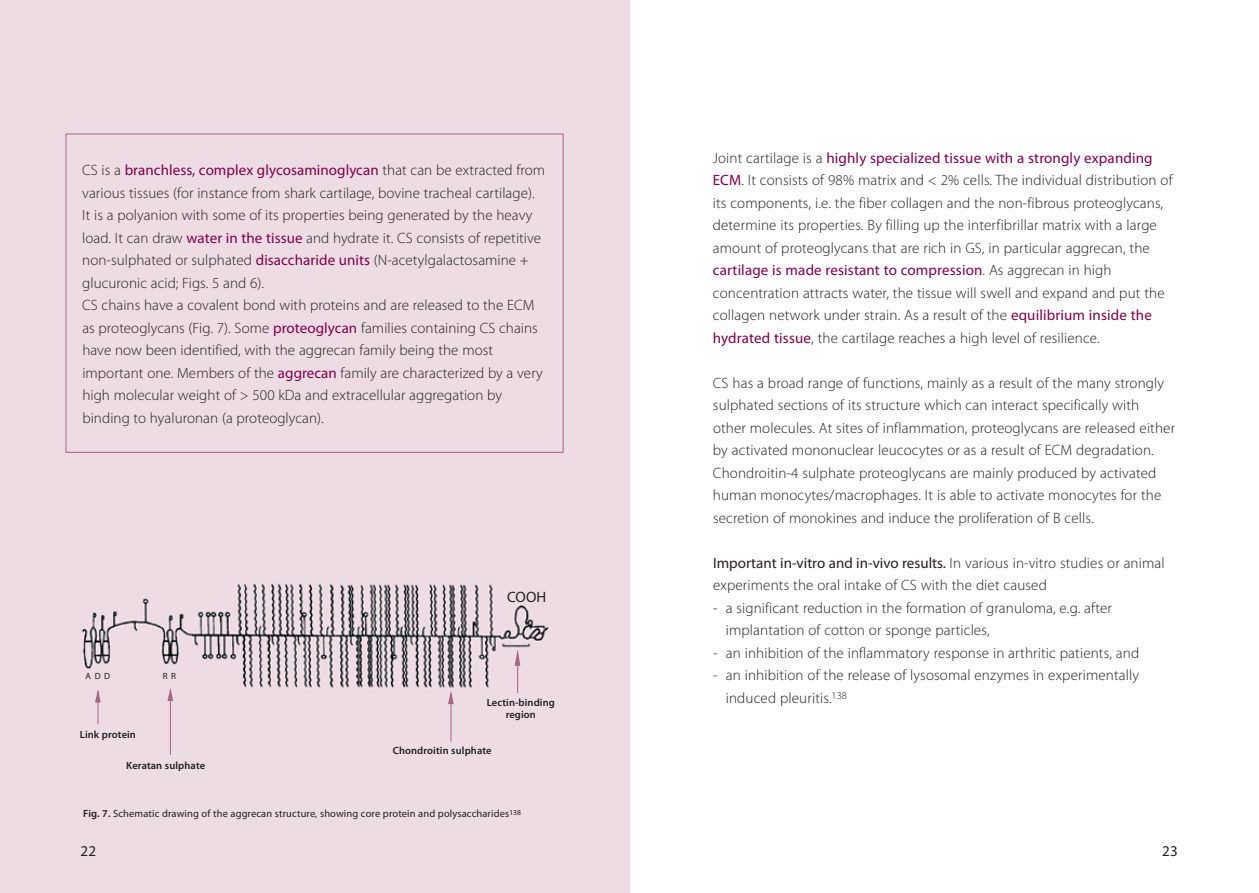
<style>
.page{position:relative;width:1259px;height:893px;background:#fff}
.page>*{position:absolute;margin:0;border:0;box-sizing:border-box;transform-origin:0 0}
.t1{font:300 15px/22.5px "Myriad Pro";letter-spacing:.01em;color:#231f20}
.t2{font:15px "Myriad Pro";letter-spacing:.01em;color:#231f20}
.t3{font:10.5px "Myriad Pro";letter-spacing:.01em;color:#231f20}
.t4{font:600 10.5px/12.6px "Myriad Pro";letter-spacing:.01em;color:#231f20;text-align:center}
.t5{font:9px "Myriad Pro";color:#231f20}
.s1{font-weight:400;color:#80004a}
.s2{font-weight:600}
.s3{font-weight:400}
</style>
<div class="page">
<div style="left:0;top:0;width:629px;height:893px;background:#eddce3"></div>
<img style="left:81px;top:583px;width:468px;height:159px">
<div style="left:66px;top:133px;width:497px;height:320px;border:1px solid #ab6283"></div>
<hr style="left:97px;top:691px;width:1px;height:33px;background:#ab6283">
<svg style="left:95px;top:689px;width:6px;height:13px"></svg>
<hr style="left:170px;top:690px;width:1px;height:65px;background:#ab6283">
<svg style="left:167px;top:688px;width:6px;height:13px"></svg>
<hr style="left:450px;top:693px;width:1px;height:49px;background:#ab6283">
<svg style="left:448px;top:691px;width:6px;height:13px"></svg>
<hr style="left:517px;top:651px;width:1px;height:42px;background:#ab6283">
<svg style="left:514px;top:649px;width:6px;height:17px"></svg>
<p class="t1" style="left:82px;top:159px;width:464px">CS is a <span class="s1">branchless, complex glycosaminoglycan</span> that can be extracted from various tissues (for instance from shark cartilage, bovine tracheal cartilage).<br>It is a polyanion with some of its properties being generated by the heavy load. It can draw <span class="s1">water in the tissue</span> and hydrate it. CS consists of repetitive non-sulphated or sulphated <span class="s1">disaccharide units</span> (N-acetylgalactosamine + glucuronic acid; Figs. 5 and 6).<br>CS chains have a covalent bond with proteins and are released to the ECM as proteoglycans (Fig. 7). Some <span class="s1">proteoglycan</span> families containing CS chains have now been identified, with the aggrecan family being the most important one. Members of the <span class="s1">aggrecan</span> family are characterized by a very high molecular weight of &gt; 500 kDa and extracellular aggregation by binding to hyaluronan (a proteoglycan).</p>
<p class="t5" style="left:85px;top:670px;width:26px">ADD</p>
<p class="t5" style="left:163px;top:670px;width:15px">R R</p>
<p class="t4" style="left:80px;top:728px;width:58px">Link protein</p>
<p class="t4" style="left:126px;top:759px;width:80px">Keratan sulphate</p>
<p class="t2" style="left:507px;top:588px;width:41px">COOH</p>
<p class="t4" style="left:487px;top:695px;width:70px">Lectin-binding region</p>
<p class="t4" style="left:393px;top:744px;width:100px">Chondroitin sulphate</p>
<p class="t3" style="left:83px;top:807px;width:439px"><span class="s2">Fig. 7.</span> Schematic drawing of the aggrecan structure, showing core protein and polysaccharides<sup>138</sup></p>
<p class="t1" style="left:713px;top:147px;width:461px">Joint cartilage is a <span class="s1">highly specialized tissue with a strongly expanding ECM</span>. It consists of 98% matrix and &lt; 2% cells. The individual distribution of its components, i.e. the fiber collagen and the non-fibrous proteoglycans, determine its properties. By filling up the interfibrillar matrix with a large amount of proteoglycans that are rich in GS, in particular aggrecan, the <span class="s1">cartilage is made resistant to compression</span>. As aggrecan in high concentration attracts water, the tissue will swell and expand and put the collagen network under strain. As a result of the <span class="s1">equilibrium inside the hydrated tissue</span>, the cartilage reaches a high level of resilience.</p>
<p class="t1" style="left:713px;top:372px;width:464px">CS has a broad range of functions, mainly as a result of the many strongly sulphated sections of its structure which can interact specifically with other molecules. At sites of inflammation, proteoglycans are released either by activated mononuclear leucocytes or as a result of ECM degradation.<br>Chondroitin-4 sulphate proteoglycans are mainly produced by activated human monocytes/macrophages. It is able to activate monocytes for the secretion of monokines and induce the proliferation of B cells.</p>
<p class="t1" style="left:713px;top:552px;width:453px"><span class="s3">Important in-vitro and in-vivo results.</span> In various in-vitro studies or animal experiments the oral intake of CS with the diet caused</p>
<p class="t1" style="left:726px;top:597px;width:388px;text-indent:-13px">- a significant reduction in the formation of granuloma, e.g. after implantation of cotton or sponge particles,</p>
<p class="t1" style="left:713px;top:642px;width:427px">- an inhibition of the inflammatory response in arthritic patients, and</p>
<p class="t1" style="left:726px;top:664px;width:415px;text-indent:-13px">- an inhibition of the release of lysosomal enzymes in experimentally induced pleuritis.<sup>138</sup></p>
<p class="t2" style="left:81px;top:841px;width:17px">22</p>
<p class="t2" style="left:1162px;top:841px;width:17px">23</p>
</div>
